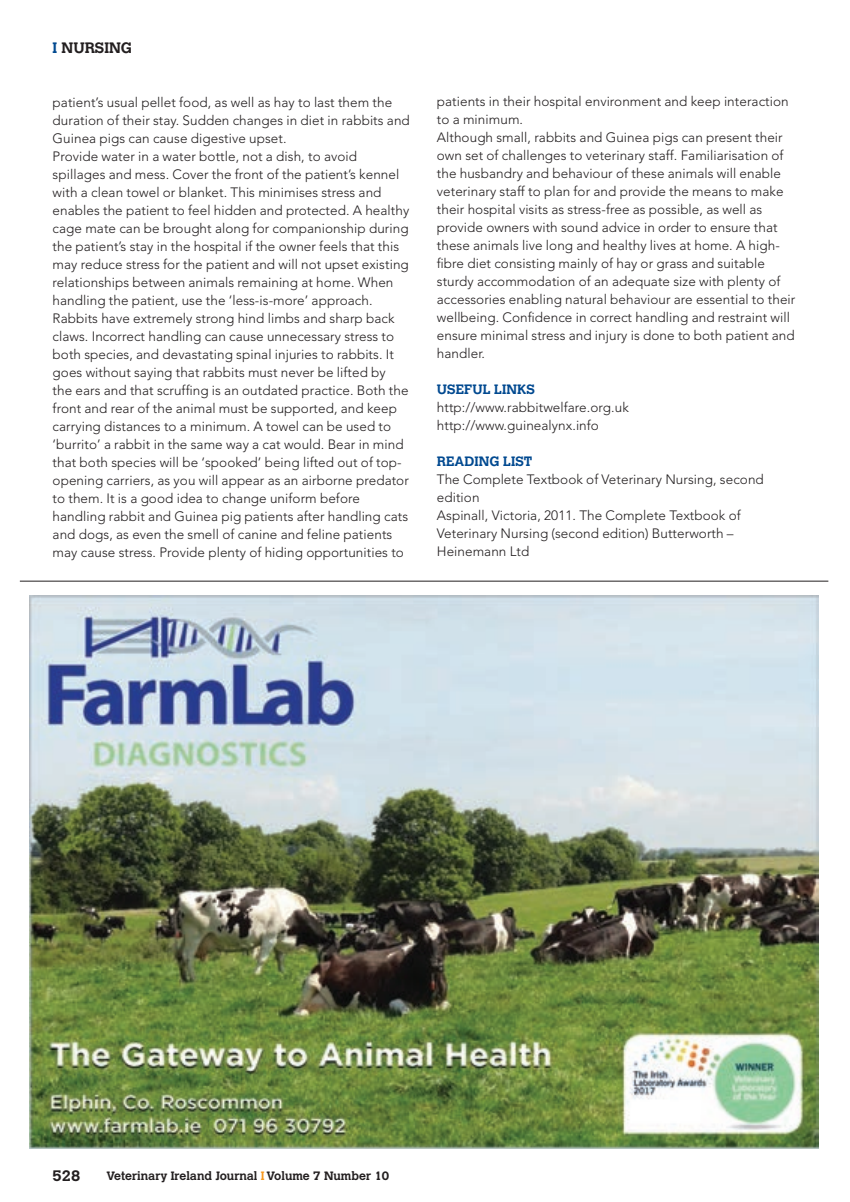
<style>
.page{position:relative;width:850px;height:1202px;background:#fff}
.page>*{position:absolute;margin:0;border:0;box-sizing:border-box;transform-origin:0 0}
.t1{font:700 15px "Calvert";color:#231f20}
.t2{font:300 13.5px/18px "Avenir";letter-spacing:.005em;color:#231f20}
.t3{font:700 13.5px "Calvert";letter-spacing:.005em;color:#014990}
.t4{font:700 12px "Calvert";color:#231f20}
.s1{color:#014990}
.s2{color:#f7981d}
</style>
<div class="page">
<img style="left:30px;top:596px;width:788px;height:552px">
<hr style="left:20px;top:581px;width:808px;height:1px;background:#231f20">
<p class="t1" style="left:53px;top:38px;width:81px"><span class="s1">I</span> NURSING</p>
<p class="t2" style="left:53px;top:93px;width:358px">patient’s usual pellet food, as well as hay to last them the duration of their stay. Sudden changes in diet in rabbits and Guinea pigs can cause digestive upset.<br>Provide water in a water bottle, not a dish, to avoid spillages and mess. Cover the front of the patient’s kennel with a clean towel or blanket. This minimises stress and enables the patient to feel hidden and protected. A healthy cage mate can be brought along for companionship during the patient’s stay in the hospital if the owner feels that this may reduce stress for the patient and will not upset existing relationships between animals remaining at home. When handling the patient, use the ‘less-is-more’ approach.<br>Rabbits have extremely strong hind limbs and sharp back claws. Incorrect handling can cause unnecessary stress to both species, and devastating spinal injuries to rabbits. It goes without saying that rabbits must never be lifted by<br>the ears and that scruffing is an outdated practice. Both the front and rear of the animal must be supported, and keep carrying distances to a minimum. A towel can be used to ‘burrito’ a rabbit in the same way a cat would. Bear in mind that both species will be ‘spooked’ being lifted out of top&shy;opening carriers, as you will appear as an airborne predator to them. It is a good idea to change uniform before handling rabbit and Guinea pig patients after handling cats and dogs, as even the smell of canine and feline patients may cause stress. Provide plenty of hiding opportunities to</p>
<p class="t2" style="left:437px;top:93px;width:360px">patients in their hospital environment and keep interaction to a minimum.<br>Although small, rabbits and Guinea pigs can present their own set of challenges to veterinary staff. Familiarisation of the husbandry and behaviour of these animals will enable veterinary staff to plan for and provide the means to make their hospital visits as stress-free as possible, as well as provide owners with sound advice in order to ensure that these animals live long and healthy lives at home. A high&shy;fibre diet consisting mainly of hay or grass and suitable sturdy accommodation of an adequate size with plenty of accessories enabling natural behaviour are essential to their wellbeing. Confidence in correct handling and restraint will ensure minimal stress and injury is done to both patient and handler.</p>
<p class="t3" style="left:437px;top:381px;width:99px">USEFUL LINKS</p>
<p class="t2" style="left:437px;top:399px;width:193px">http://www.rabbitwelfare.org.uk http://www.guinealynx.info</p>
<p class="t3" style="left:437px;top:453px;width:97px">READING LIST</p>
<p class="t2" style="left:437px;top:471px;width:328px">The Complete Textbook of Veterinary Nursing, second edition<br>Aspinall, Victoria, 2011. The Complete Textbook of Veterinary Nursing (second edition) Butterworth – Heinemann Ltd</p>
<p class="t1" style="left:53px;top:1167px;width:29px">528</p>
<p class="t4" style="left:106px;top:1168px;width:284px">Veterinary Ireland Journal <span class="s2">I</span> Volume 7 Number 10</p>
</div>
